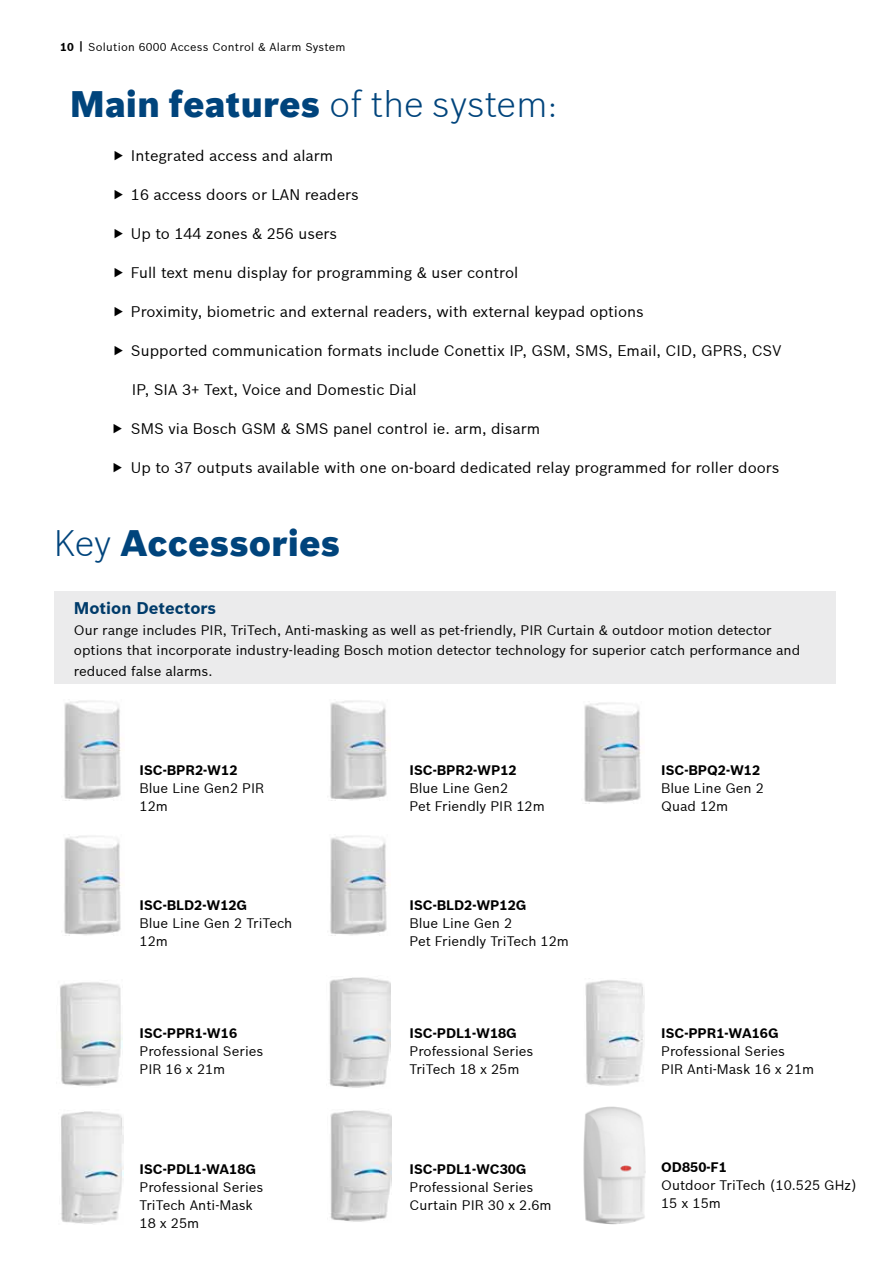
<style>
.page{position:relative;width:893px;height:1263px;background:#fff}
.page>*{position:absolute;margin:0;border:0;box-sizing:border-box;transform-origin:0 0}
.t1{font:900 36px "Bosch Sans";letter-spacing:.005em;color:#00447c}
.t2{font:700 16.5px "Bosch Sans";color:#003b6a}
.t3{font:15px "Bosch Sans";color:#000}
.t4{font:13.5px/18px "Bosch Sans";color:#000}
.t5{font:700 13.5px "Bosch Sans";color:#000}
.t6{font:11.25px "Bosch Sans";letter-spacing:.02em;color:#000}
.s1{font-weight:700}
.s2{font-weight:300}
</style>
<div class="page">
<div style="left:54px;top:591px;width:781px;height:93px;background:#ebebec"></div>
<img style="left:64px;top:701px;width:57px;height:100px">
<img style="left:330px;top:701px;width:57px;height:100px">
<img style="left:64px;top:836px;width:57px;height:100px">
<img style="left:330px;top:836px;width:57px;height:100px">
<img style="left:584px;top:703px;width:57px;height:100px">
<img style="left:60px;top:982px;width:62px;height:104px">
<img style="left:585px;top:980px;width:60px;height:106px">
<img style="left:329px;top:977px;width:61px;height:111px">
<img style="left:61px;top:1111px;width:62px;height:113px">
<img style="left:330px;top:1110px;width:62px;height:112px">
<img style="left:583px;top:1106px;width:63px;height:119px">
<p class="t6" style="left:60px;top:40px;width:287px"><span class="s1">10 |</span> Solution 6000 Access Control &amp; Alarm System</p>
<h1 class="t1" style="left:70px;top:82px;width:490px">Main features <span class="s2">of the system:</span></h1>
<p class="t3" style="left:131px;top:146px;width:204px">Integrated access and alarm</p>
<p class="t3" style="left:131px;top:185px;width:229px">16 access doors or LAN readers</p>
<p class="t3" style="left:131px;top:224px;width:208px">Up to 144 zones &amp; 256 users</p>
<p class="t3" style="left:131px;top:263px;width:389px">Full text menu display for programming &amp; user control</p>
<p class="t3" style="left:131px;top:302px;width:514px">Proximity, biometric and external readers, with external keypad options</p>
<p class="t3" style="left:131px;top:341px;width:652px">Supported communication formats include Conettix IP, GSM, SMS, Email, CID, GPRS, CSV</p>
<p class="t3" style="left:132px;top:380px;width:286px">IP, SIA 3+ Text, Voice and Domestic Dial</p>
<p class="t3" style="left:131px;top:419px;width:411px">SMS via Bosch GSM &amp; SMS panel control ie. arm, disarm</p>
<p class="t3" style="left:131px;top:458px;width:650px">Up to 37 outputs available with one on-board dedicated relay programmed for roller doors</p>
<h1 class="t1" style="left:54px;top:521px;width:288px"><span class="s2">Key</span> Accessories</h1>
<p class="t2" style="left:74px;top:598px;width:144px">Motion Detectors</p>
<p class="t4" style="left:74px;top:619px;width:728px;line-height:20.4px">Our range includes PIR, TriTech, Anti-masking as well as pet-friendly, PIR Curtain &amp; outdoor motion detector options that incorporate industry-leading Bosch motion detector technology for superior catch performance and reduced false alarms.</p>
<p class="t5" style="left:140px;top:762px;width:99px">ISC-BPR2-W12</p>
<p class="t4" style="left:140px;top:779px;width:126px">Blue Line Gen2 PIR<br>12m</p>
<p class="t5" style="left:140px;top:897px;width:109px">ISC-BLD2-W12G</p>
<p class="t4" style="left:140px;top:914px;width:154px">Blue Line Gen 2 TriTech<br>12m</p>
<p class="t5" style="left:140px;top:1024px;width:99px">ISC-PPR1-W16</p>
<p class="t4" style="left:140px;top:1041px;width:125px">Professional Series<br>PIR 16 x 21m</p>
<p class="t5" style="left:140px;top:1160px;width:118px">ISC-PDL1-WA18G</p>
<p class="t4" style="left:140px;top:1178px;width:125px">Professional Series<br>TriTech Anti-Mask<br>18 x 25m</p>
<p class="t5" style="left:410px;top:762px;width:109px">ISC-BPR2-WP12</p>
<p class="t4" style="left:410px;top:779px;width:137px">Blue Line Gen2<br>Pet Friendly PIR 12m</p>
<p class="t5" style="left:410px;top:897px;width:118px">ISC-BLD2-WP12G</p>
<p class="t4" style="left:410px;top:914px;width:161px">Blue Line Gen 2<br>Pet Friendly TriTech 12m</p>
<p class="t5" style="left:410px;top:1024px;width:109px">ISC-PDL1-W18G</p>
<p class="t4" style="left:410px;top:1041px;width:125px">Professional Series<br>TriTech 18 x 25m</p>
<p class="t5" style="left:410px;top:1160px;width:119px">ISC-PDL1-WC30G</p>
<p class="t4" style="left:410px;top:1178px;width:144px">Professional Series<br>Curtain PIR 30 x 2.6m</p>
<p class="t5" style="left:661px;top:762px;width:101px">ISC-BPQ2-W12</p>
<p class="t4" style="left:661px;top:779px;width:104px">Blue Line Gen 2<br>Quad 12m</p>
<p class="t5" style="left:661px;top:1024px;width:119px">ISC-PPR1-WA16G</p>
<p class="t4" style="left:661px;top:1041px;width:155px">Professional Series<br>PIR Anti-Mask 16 x 21m</p>
<p class="t5" style="left:661px;top:1159px;width:67px">OD850-F1</p>
<p class="t4" style="left:661px;top:1176px;width:197px">Outdoor TriTech (10.525 GHz)<br>15 x 15m</p>
</div>
